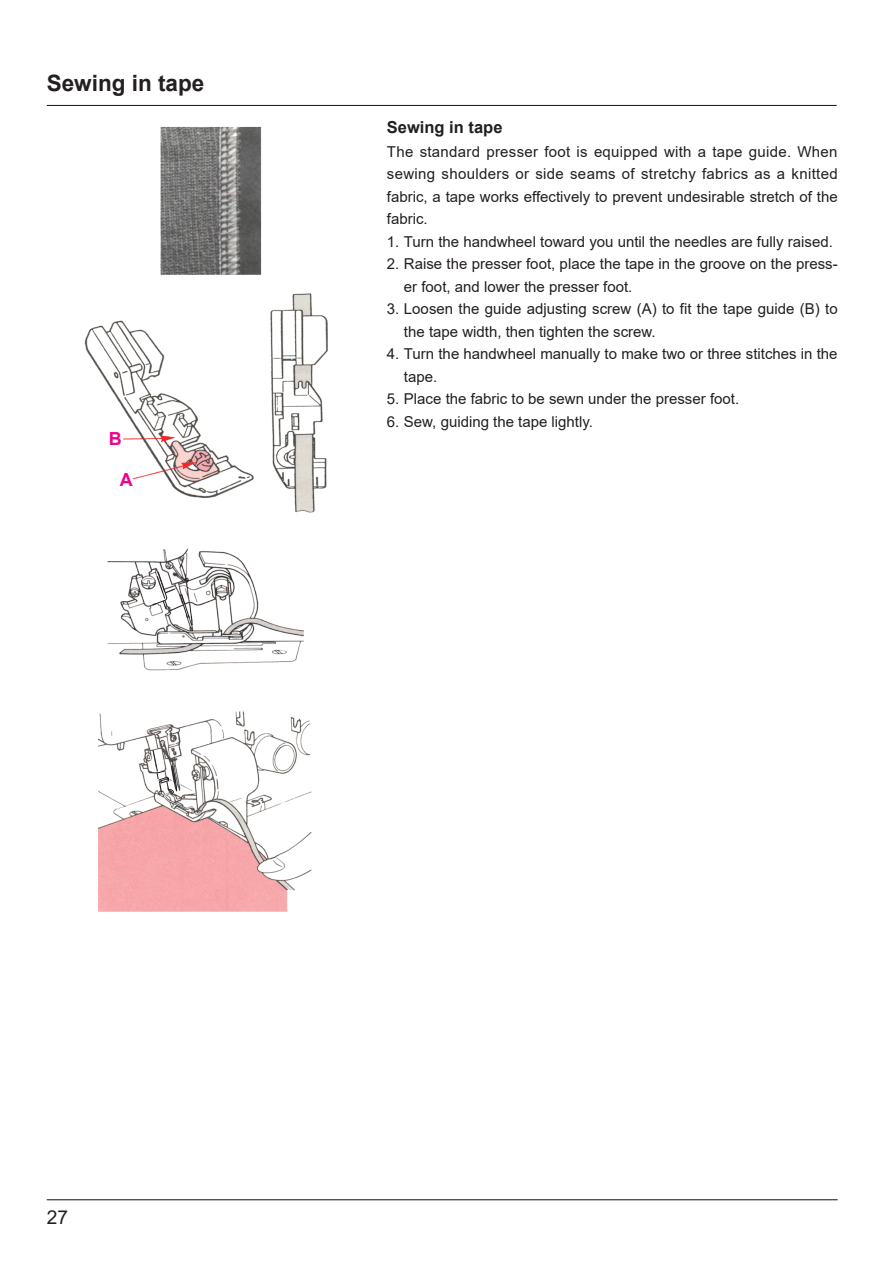
<style>
.page{position:relative;width:893px;height:1263px;background:#fff}
.page>*{position:absolute;margin:0;border:0;box-sizing:border-box;transform-origin:0 0}
.t1{font:700 22.5px "Arial";color:#231f20}
.t2{font:19.2px "Arial";color:#231f20}
.t3{font:700 18px "Arial";color:#ed028c}
.t4{font:700 16.5px "Arial";color:#231f20}
.t5{font:15px/22.5px "Arial";color:#231f20}
</style>
<div class="page">
<hr style="left:47px;top:105px;width:790px;height:1px;background:#231f20">
<img style="left:84px;top:126px;width:244px;height:387px">
<img style="left:107px;top:548px;width:197px;height:123px">
<svg style="left:152px;top:571px;width:41px;height:51px"></svg>
<img style="left:98px;top:711px;width:214px;height:201px">
<svg style="left:149px;top:750px;width:29px;height:45px"></svg>
<hr style="left:47px;top:1199px;width:791px;height:1px;background:#231f20">
<h1 class="t1" style="left:47px;top:67px;width:159px">Sewing in tape</h1>
<p class="t3" style="left:109px;top:426px;width:14px">B</p>
<p class="t3" style="left:120px;top:467px;width:14px">A</p>
<p class="t4" style="left:387px;top:116px;width:117px">Sewing in tape</p>
<p class="t5" style="left:387px;top:140px;width:452px;text-align:justify">The standard presser foot is equipped with a tape guide. When sewing shoulders or side seams of stretchy fabrics as a knitted fabric, a tape works effectively to prevent undesirable stretch of the fabric.</p>
<p class="t5" style="left:387px;top:230px;width:447px">1. Turn the handwheel toward you until the needles are fully raised.</p>
<p class="t5" style="left:404px;top:253px;width:435px;text-indent:-17px">2. Raise the presser foot, place the tape in the groove on the press&shy;er foot, and lower the presser foot.</p>
<p class="t5" style="left:404px;top:298px;width:435px;text-indent:-17px">3. Loosen the guide adjusting screw (A) to fit the tape guide (B) to the tape width, then tighten the screw.</p>
<p class="t5" style="left:404px;top:343px;width:435px;text-indent:-17px">4. Turn the handwheel manually to make two or three stitches in the tape.</p>
<p class="t5" style="left:387px;top:388px;width:354px">5. Place the fabric to be sewn under the presser foot.</p>
<p class="t5" style="left:387px;top:410px;width:208px">6. Sew, guiding the tape lightly.</p>
<p class="t2" style="left:47px;top:1204px;width:23px">27</p>
</div>
